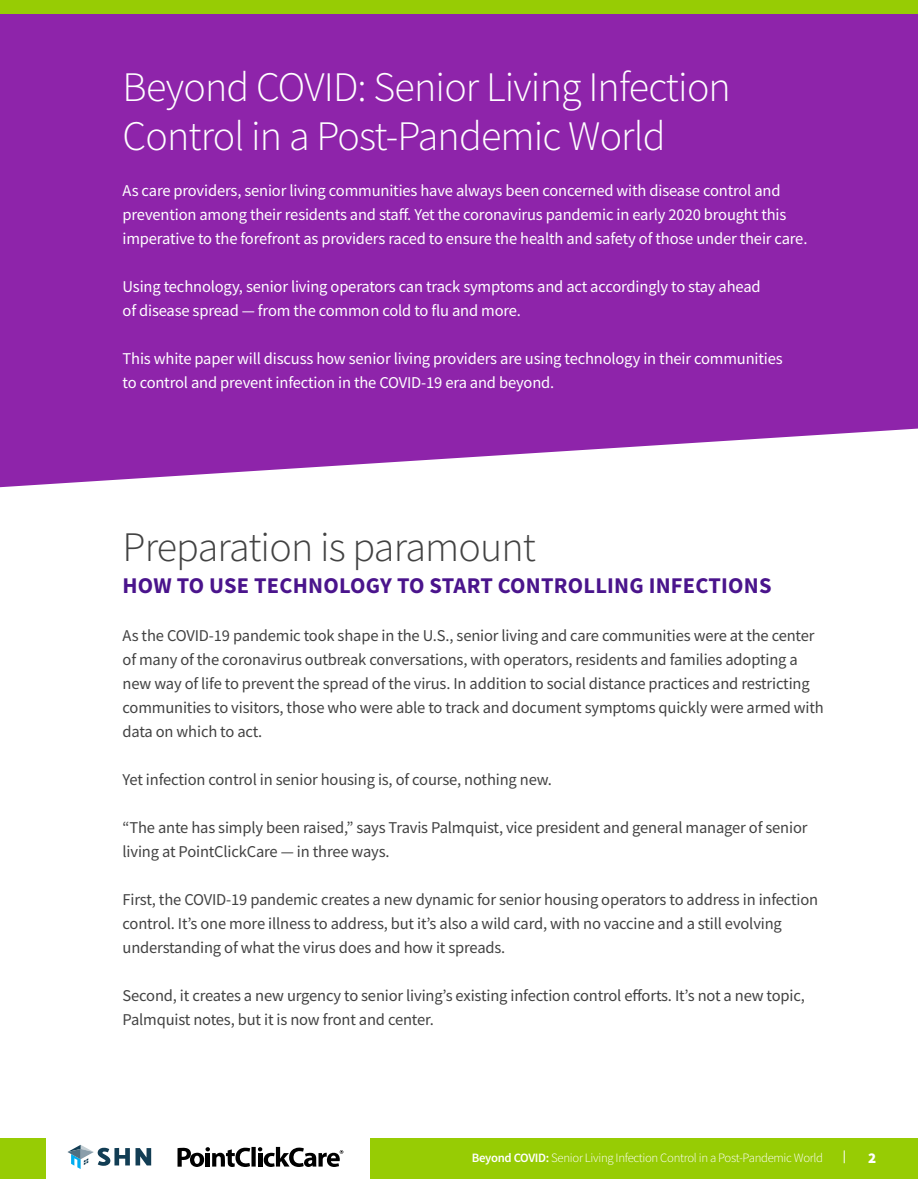
<style>
.page{position:relative;width:918px;height:1188px;background:#fff}
.page>*{position:absolute;margin:0;border:0;box-sizing:border-box;transform-origin:0 0}
.t1{font:300 42px/49.5px "Source Sans Pro";letter-spacing:-.02em;color:#fff}
.t2{font:300 42px "Source Sans Pro";letter-spacing:-.02em;color:#424242}
.t3{font:700 22.5px "Source Sans Pro";letter-spacing:.01em;color:#4a148c}
.t4{font:16.5px/24px "Source Sans Pro";letter-spacing:-.01em;color:#424242}
.t5{font:16.5px/24px "Source Sans Pro";letter-spacing:-.01em;color:#fff}
.t6{font:900 15px "Source Sans Pro";color:#fff}
.t7{font:300 12.75px "Source Sans Pro";letter-spacing:-.025em;color:#fff}
.t8{font:600 12.75px "Source Sans Pro";color:#fff}
.s1{font-weight:600}
</style>
<div class="page">
<div style="left:0;top:1138px;width:46px;height:41px;background:#97cc04"></div>
<svg style="left:178px;top:1147px;width:165px;height:20px"></svg>
<svg style="left:67px;top:1145px;width:63px;height:24px"></svg>
<svg style="left:136px;top:1148px;width:15px;height:17px"></svg>
<div style="left:370px;top:1138px;width:548px;height:41px;background:#97cc04"></div>
<div style="left:0;top:14px;width:918px;height:473px;background:#8e24aa"></div>
<div style="left:0;top:0;width:918px;height:14px;background:#97cc04"></div>
<h1 class="t1" style="left:123px;top:62px;width:610px">Beyond COVID: Senior Living Infection<br>Control in a Post-Pandemic World</h1>
<p class="t5" style="left:123px;top:178px;width:686px">As care providers, senior living communities have always been concerned with disease control and prevention among their residents and staff. Yet the coronavirus pandemic in early 2020 brought this imperative to the forefront as providers raced to ensure the health and safety of those under their care.</p>
<p class="t5" style="left:123px;top:274px;width:640px">Using technology, senior living operators can track symptoms and act accordingly to stay ahead of disease spread — from the common cold to flu and more.</p>
<p class="t5" style="left:123px;top:346px;width:662px">This white paper will discuss how senior living providers are using technology in their communities to control and prevent infection in the COVID-19 era and beyond.</p>
<h1 class="t2" style="left:123px;top:522px;width:415px">Preparation is paramount</h1>
<h2 class="t3" style="left:123px;top:570px;width:651px">HOW TO USE TECHNOLOGY TO START CONTROLLING INFECTIONS</h2>
<p class="t4" style="left:123px;top:623px;width:703px">As the COVID-19 pandemic took shape in the U.S., senior living and care communities were at the center of many of the coronavirus outbreak conversations, with operators, residents and families adopting a new way of life to prevent the spread of the virus. In addition to social distance practices and restricting communities to visitors, those who were able to track and document symptoms quickly were armed with data on which to act.</p>
<p class="t4" style="left:123px;top:767px;width:431px">Yet infection control in senior housing is, of course, nothing new.</p>
<p class="t4" style="left:123px;top:815px;width:686px">“The ante has simply been raised,” says Travis Palmquist, vice president and general manager of senior living at PointClickCare — in three ways.</p>
<p class="t4" style="left:123px;top:887px;width:697px">First, the COVID-19 pandemic creates a new dynamic for senior housing operators to address in infection control. It’s one more illness to address, but it’s also a wild card, with no vaccine and a still evolving understanding of what the virus does and how it spreads.</p>
<p class="t4" style="left:123px;top:983px;width:684px">Second, it creates a new urgency to senior living’s existing infection control efforts. It’s not a new topic,<br>Palmquist notes, but it is now front and center.</p>
<p class="t7" style="left:472px;top:1150px;width:353px"><span class="s1">Beyond COVID:</span> Senior Living Infection Control in a Post-Pandemic World</p>
<p class="t8" style="left:843px;top:1148px;width:5px">|</p>
<p class="t6" style="left:868px;top:1147px;width:10px">2</p>
</div>
